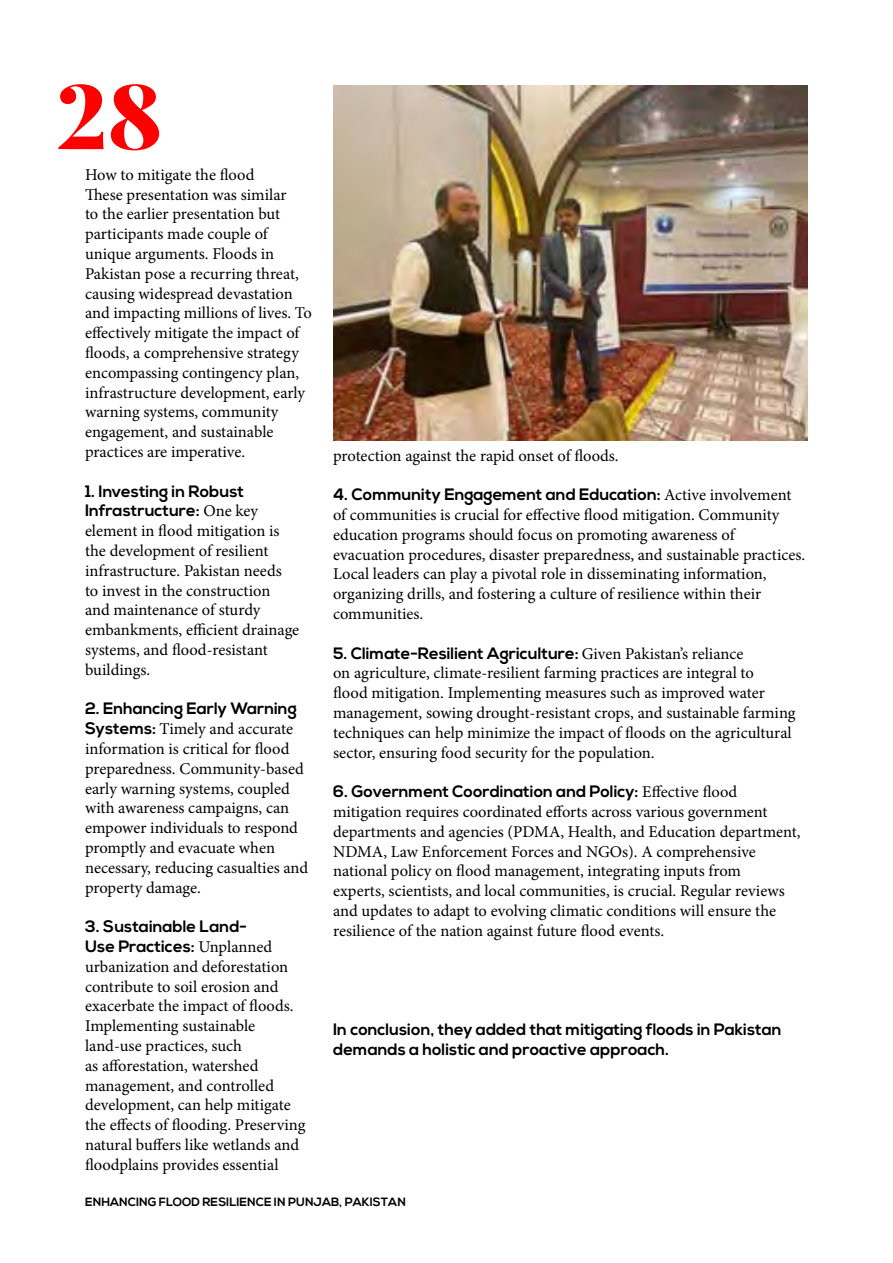
<style>
.page{position:relative;width:893px;height:1263px;background:#fff}
.page>*{position:absolute;margin:0;border:0;box-sizing:border-box;transform-origin:0 0}
.t1{font:90px "Playfair Display";color:#f00}
.t2{font:16.5px/19.8px "Minion Pro";color:#000}
.t3{font:700 16.5px/19.8px "Nexa";color:#000}
.t4{font:700 12px "Nexa";color:#000}
.s1{font-family:"Minion Pro";font-weight:400}
.s2{font-family:"Nexa";font-weight:700}
</style>
<div class="page">
<img style="left:333px;top:86px;width:475px;height:355px">
<h1 class="t1" style="left:57px;top:45px;width:107px">28</h1>
<p class="t2" style="left:85px;top:165px;width:228px">How to mitigate the flood<br>These presentation was similar<br>to the earlier presentation but participants made couple of unique arguments. Floods in<br>Pakistan pose a recurring threat, causing widespread devastation and impacting millions of lives. To effectively mitigate the impact of floods, a comprehensive strategy encompassing contingency plan, infrastructure development, early warning systems, community engagement, and sustainable practices are imperative.</p>
<p class="t3" style="left:85px;top:482px;width:175px">1. Investing in Robust<br>Infrastructure: <span class="s1">One key</span></p>
<p class="t2" style="left:85px;top:521px;width:216px">element in flood mitigation is the development of resilient infrastructure. Pakistan needs<br>to invest in the construction and maintenance of sturdy embankments, efficient drainage systems, and flood-resistant buildings.</p>
<p class="t3" style="left:85px;top:699px;width:213px">2. Enhancing Early Warning</p>
<p class="t2" style="left:85px;top:719px;width:225px"><span class="s2">Systems:</span> Timely and accurate information is critical for flood preparedness. Community-based early warning systems, coupled with awareness campaigns, can empower individuals to respond promptly and evacuate when necessary, reducing casualties and property damage.</p>
<p class="t3" style="left:85px;top:917px;width:189px">3. Sustainable Land-<br>Use Practices: <span class="s1">Unplanned</span></p>
<p class="t2" style="left:85px;top:957px;width:222px">urbanization and deforestation contribute to soil erosion and exacerbate the impact of floods.<br>Implementing sustainable land-use practices, such<br>as afforestation, watershed management, and controlled development, can help mitigate the effects of flooding. Preserving natural buffers like wetlands and floodplains provides essential</p>
<p class="t2" style="left:333px;top:445px;width:287px">protection against the rapid onset of floods.</p>
<p class="t3" style="left:333px;top:485px;width:460px">4. Community Engagement and Education: <span class="s1">Active involvement</span></p>
<p class="t2" style="left:333px;top:505px;width:474px">of communities is crucial for effective flood mitigation. Community education programs should focus on promoting awareness of evacuation procedures, disaster preparedness, and sustainable practices.<br>Local leaders can play a pivotal role in disseminating information, organizing drills, and fostering a culture of resilience within their communities.</p>
<p class="t3" style="left:333px;top:644px;width:412px">5. Climate-Resilient Agriculture: <span class="s1">Given Pakistan’s reliance</span></p>
<p class="t2" style="left:333px;top:663px;width:464px">on agriculture, climate-resilient farming practices are integral to<br>flood mitigation. Implementing measures such as improved water management, sowing drought-resistant crops, and sustainable farming techniques can help minimize the impact of floods on the agricultural sector, ensuring food security for the population.</p>
<p class="t3" style="left:333px;top:782px;width:406px">6. Government Coordination and Policy: <span class="s1">Effective flood</span></p>
<p class="t2" style="left:333px;top:802px;width:469px">mitigation requires coordinated efforts across various government departments and agencies (PDMA, Health, and Education department, NDMA, Law Enforcement Forces and NGOs). A comprehensive national policy on flood management, integrating inputs from<br>experts, scientists, and local communities, is crucial. Regular reviews and updates to adapt to evolving climatic conditions will ensure the resilience of the nation against future flood events.</p>
<p class="t3" style="left:333px;top:1020px;width:450px">In conclusion, they added that mitigating floods in Pakistan demands a holistic and proactive approach.</p>
<p class="t4" style="left:85px;top:1194px;width:322px">ENHANCING FLOOD RESILIENCE IN PUNJAB, PAKISTAN</p>
</div>
